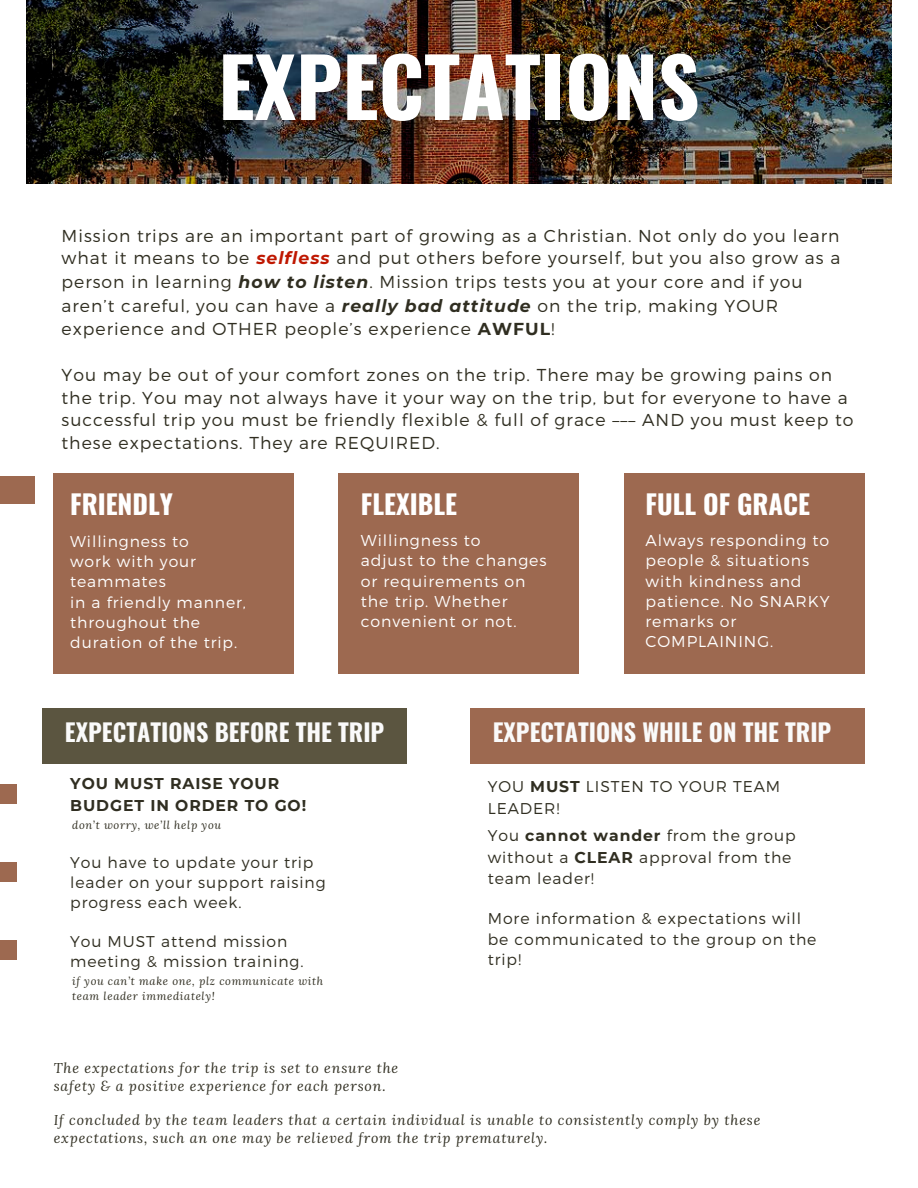
<style>
.page{position:relative;width:918px;height:1188px;background:#fff}
.page>*{position:absolute;margin:0;border:0;box-sizing:border-box;transform-origin:0 0}
.t1{font:700 81px "Oswald";color:#fff}
.t2{font:700 26.7px "Oswald";color:#fff}
.t3{font:700 24.15px "Oswald";color:#fafafa}
.t4{font:300 17.25px/23.4px "Montserrat";letter-spacing:.06em;color:#302e21}
.t5{font:300 15.75px/20.2px "Montserrat";letter-spacing:.06em;color:#fff}
.t6{font:300 15.6px/20.2px "Montserrat";letter-spacing:.06em;color:#302e21}
.t7{font:300 15.6px/20.4px "Montserrat";letter-spacing:.06em;color:#fff}
.t8{font:700 15.6px/21.3px "Montserrat";letter-spacing:.06em;color:#302e21}
.t9{font:italic 14.1px/18px "Lora";letter-spacing:.06em;color:#302e21}
.t10{font:italic 11.1px/14.9px "Lora";letter-spacing:.06em;color:#302e21}
.s1{font-weight:700;font-style:italic;color:#bf1700}
.s2{font-weight:700;font-style:italic}
.s3{font-weight:700}
</style>
<div class="page">
<img style="left:26px;top:0;width:865px;height:183px">
<div style="left:54px;top:473px;width:240px;height:201px;background:#9d6950"></div>
<div style="left:339px;top:473px;width:240px;height:201px;background:#9d6950"></div>
<div style="left:470px;top:708px;width:395px;height:56px;background:#9d6950"></div>
<div style="left:42px;top:708px;width:365px;height:56px;background:#5b5540"></div>
<div style="left:0;top:476px;width:35px;height:28px;background:#9d6950"></div>
<div style="left:0;top:862px;width:17px;height:19px;background:#9d6950"></div>
<div style="left:0;top:941px;width:17px;height:19px;background:#9d6950"></div>
<div style="left:0;top:785px;width:17px;height:19px;background:#9d6950"></div>
<div style="left:624px;top:473px;width:241px;height:201px;background:#9d6950"></div>
<p class="t1" style="left:218px;top:23px;width:483px">EXPECTATIONS</p>
<p class="t4" style="left:62px;top:223px;width:780px">Mission trips are an important part of growing as a Christian. Not only do you learn what it means to be <span class="s1">selfless</span> and put others before yourself, but you also grow as a person in learning <span class="s2">how to listen</span>. Mission trips tests you at your core and if you aren’t careful, you can have a <span class="s2">really bad attitude</span> on the trip, making YOUR experience and OTHER people’s experience <span class="s3">AWFUL</span>!</p>
<p class="t4" style="left:62px;top:363px;width:793px;line-height:22.5px">You may be out of your comfort zones on the trip. There may be growing pains on the trip. You may not always have it your way on the trip, but for everyone to have a successful trip you must be friendly flexible &amp; full of grace ––– AND you must keep to these expectations. They are REQUIRED.</p>
<p class="t2" style="left:70px;top:483px;width:104px">FRIENDLY</p>
<p class="t2" style="left:361px;top:483px;width:98px">FLEXIBLE</p>
<p class="t2" style="left:646px;top:483px;width:166px">FULL OF GRACE</p>
<p class="t7" style="left:70px;top:530px;width:120px">Willingness to</p>
<p class="t7" style="left:70px;top:550px;width:127px">work with your teammates</p>
<p class="t7" style="left:70px;top:591px;width:177px">in a friendly manner, throughout the duration of the trip.</p>
<p class="t5" style="left:361px;top:529px;width:121px">Willingness to</p>
<p class="t5" style="left:361px;top:550px;width:187px">adjust to the changes or requirements on the trip. Whether convenient or not.</p>
<p class="t5" style="left:646px;top:529px;width:186px">Always responding to people &amp; situations with kindness and patience. No SNARKY remarks or<br>COMPLAINING.</p>
<p class="t3" style="left:65px;top:713px;width:321px">EXPECTATIONS BEFORE THE TRIP</p>
<p class="t3" style="left:493px;top:713px;width:340px">EXPECTATIONS WHILE ON THE TRIP</p>
<p class="t8" style="left:70px;top:773px;width:238px">YOU MUST RAISE YOUR<br>BUDGET IN ORDER TO GO!</p>
<p class="t6" style="left:488px;top:775px;width:294px;line-height:21.3px">YOU <span class="s3">MUST</span> LISTEN TO YOUR TEAM<br>LEADER!</p>
<p class="t10" style="left:72px;top:818px;width:150px">don’t worry, we’ll help you</p>
<p class="t6" style="left:70px;top:852px;width:257px">You have to update your trip leader on your support raising progress each week.</p>
<p class="t6" style="left:70px;top:930px;width:235px">You MUST attend mission meeting &amp; mission training.</p>
<p class="t10" style="left:72px;top:974px;width:253px">if you can’t make one, plz communicate with team leader immediately!</p>
<p class="t9" style="left:54px;top:1059px;width:346px">The expectations for the trip is set to ensure the safety &amp; a positive experience for each person.</p>
<p class="t6" style="left:488px;top:824px;width:309px;line-height:21.3px">You <span class="s3">cannot wander</span> from the group without a <span class="s3">CLEAR</span> approval from the team leader!</p>
<p class="t6" style="left:488px;top:908px;width:330px">More information &amp; expectations will be communicated to the group on the trip!</p>
<p class="t9" style="left:54px;top:1111px;width:708px">If concluded by the team leaders that a certain individual is unable to consistently comply by these expectations, such an one may be relieved from the trip prematurely.</p>
</div>
